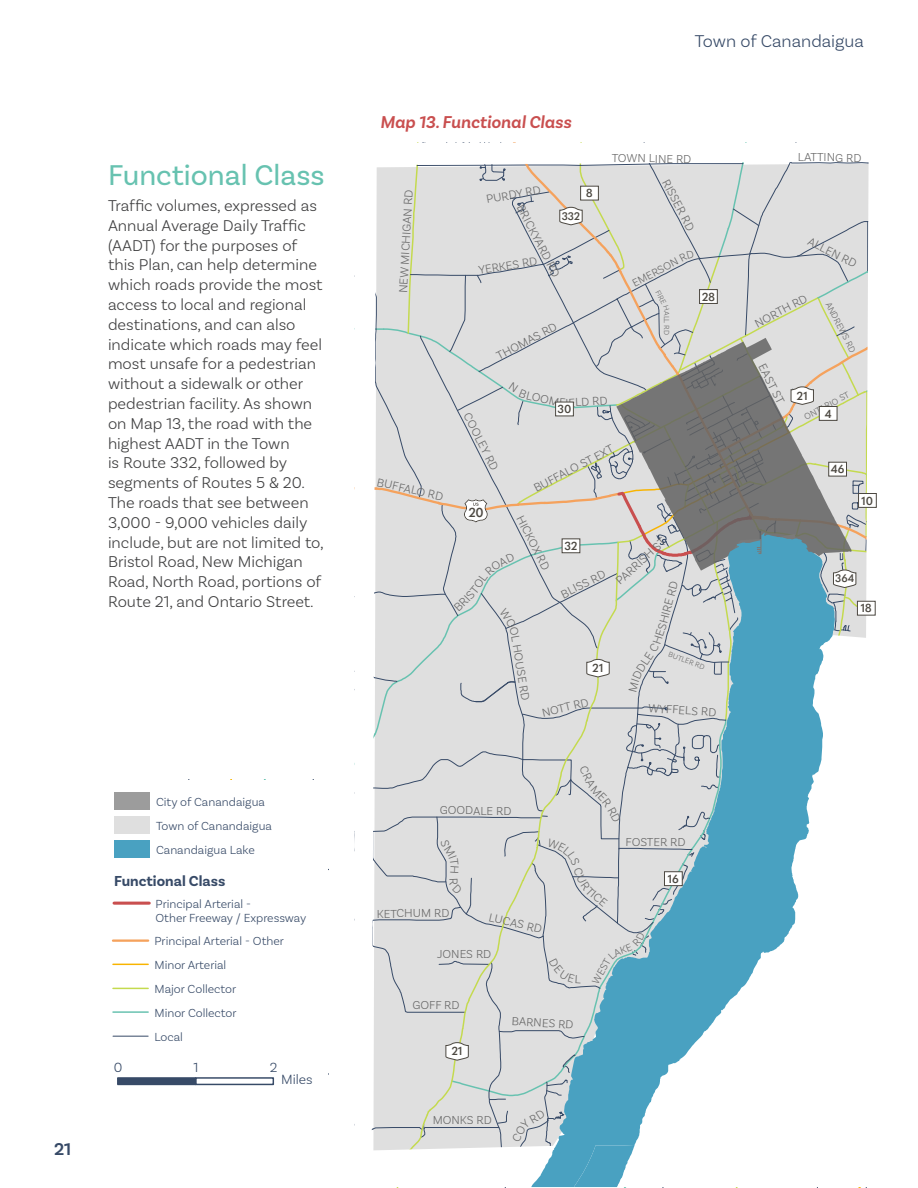
<style>
.page{position:relative;width:918px;height:1188px;background:#fff}
.page>*{position:absolute;margin:0;border:0;box-sizing:border-box;transform-origin:0 0}
.Heading_3{font:30px "Basic Sans";color:#67c2b0}
.t1{font:italic 600 18px "Basic Sans";color:#c94f4f}
.t2{font:300 18px "Basic Sans";color:#374a67}
.t3{font:600 18px "Basic Sans";color:#374a67}
.Body{font:300 16.5px/19.8px "Basic Sans";color:#3e3e3f}
.t4{font:700 15.15px "Basic Sans";color:#374a67}
.t5{font:300 14.1px "Basic Sans";color:#374a67}
.t6{font:600 12.9px "Quasimoda";color:#4c4841}
.t7{font:300 12.3px/23.9px "Basic Sans";color:#374a67}
.t8{font:300 12.15px "Basic Sans";letter-spacing:-.005em;color:#686868}
.t9{font:600 11.4px "Quasimoda";letter-spacing:.02em;color:#4c4841}
.t10{font:300 11.25px "Basic Sans";color:#686868}
.t11{font:600 10.8px "Quasimoda";letter-spacing:.02em;color:#4c4841}
.t12{font:300 9.3px "Basic Sans";color:#686868}
.t13{font:300 7.65px "Basic Sans";color:#686868}
</style>
<div class="page">
<div style="left:118px;top:1078px;width:78px;height:6px;background:#374a67"></div>
<div style="left:117px;top:1077px;width:79px;height:8px;border:1px solid #374a67"></div>
<div style="left:195px;top:1077px;width:79px;height:8px;border:1px solid #374a67"></div>
<div style="left:115px;top:793px;width:35px;height:17px;background:#9c9c9c"></div>
<div style="left:115px;top:817px;width:35px;height:17px;background:#dfdfdf"></div>
<div style="left:115px;top:841px;width:35px;height:17px;background:#49a1c1"></div>
<hr style="left:114px;top:902px;width:35px;height:3px;background:#c94f4f">
<hr style="left:113px;top:939px;width:35px;height:3px;background:#f5a25d">
<hr style="left:113px;top:964px;width:35px;height:1px;background:#f8b400">
<hr style="left:113px;top:988px;width:35px;height:1px;background:#c4da4e">
<hr style="left:113px;top:1011px;width:35px;height:2px;background:#67c2b0">
<hr style="left:113px;top:1036px;width:35px;height:1px;background:#374a67">
<svg style="left:354px;top:162px;width:523px;height:1025px"></svg>
<p class="Heading_3" style="left:108px;top:157px;width:218px">Functional Class</p>
<p class="Body" style="left:108px;top:195px;width:217px">Traffic volumes, expressed as<br>Annual Average Daily Traffic (AADT) for the purposes of this Plan, can help determine which roads provide the most access to local and regional destinations, and can also indicate which roads may feel most unsafe for a pedestrian without a sidewalk or other pedestrian facility. As shown on Map 13, the road with the highest AADT in the Town<br>is Route 332, followed by segments of Routes 5 &amp; 20.<br>The roads that see between<br>3,000 - 9,000 vehicles daily include, but are not limited to,<br>Bristol Road, New Michigan<br>Road, North Road, portions of<br>Route 21, and Ontario Street.</p>
<p class="t3" style="left:54px;top:1138px;width:19px">21</p>
<p class="t7" style="left:156px;top:790px;width:117px">City of Canandaigua<br>Town of Canandaigua<br>Canandaigua Lake</p>
<p class="t4" style="left:114px;top:872px;width:113px">Functional Class</p>
<p class="t7" style="left:156px;top:897px;width:152px;line-height:14px">Principal Arterial -<br>Other Freeway / Expressway</p>
<p class="t7" style="left:154px;top:929px;width:131px">Principal Arterial - Other<br>Minor Arterial<br>Major Collector<br>Minor Collector<br>Local</p>
<p class="t7" style="left:197px;top:894px;width:100px">Canandaigua Lake</p>
<p class="t4" style="left:155px;top:928px;width:113px">Functional Class</p>
<p class="t5" style="left:114px;top:1059px;width:10px">0</p>
<p class="t5" style="left:193px;top:1059px;width:6px">1</p>
<p class="t5" style="left:270px;top:1059px;width:9px">2</p>
<p class="t5" style="left:281px;top:1071px;width:33px">Miles</p>
<p class="t2" style="left:695px;top:30px;width:171px">Town of Canandaigua</p>
<p class="t1" style="left:380px;top:111px;width:193px">Map 13. Functional Class</p>
<p class="t8" style="left:396px;top:293px;width:105px;rotate:-87deg">NEW MICHIGAN RD</p>
<p class="t8" style="left:485px;top:192px;width:57px;rotate:-11deg">PURDY RD</p>
<p class="t9" style="left:586px;top:184px;width:8px">8</p>
<p class="t8" style="left:527px;top:202px;width:81px;rotate:63deg">BRICKYARD RD</p>
<p class="t11" style="left:562px;top:208px;width:20px">332</p>
<p class="t8" style="left:477px;top:263px;width:61px;rotate:-9deg">YERKES RD</p>
<p class="t8" style="left:494px;top:350px;width:68px;rotate:-28deg">THOMAS RD</p>
<p class="t9" style="left:516px;top:344px;width:15px">30</p>
<p class="t8" style="left:612px;top:150px;width:81px;rotate:1deg">TOWN LINE RD</p>
<p class="t8" style="left:672px;top:177px;width:58px;rotate:62deg">RISSER RD</p>
<p class="t10" style="left:630px;top:278px;width:61px;rotate:-28deg">EMERSON R</p>
<p class="t13" style="left:671px;top:311px;width:25px;rotate:90deg">ALL RD</p>
<p class="t9" style="left:702px;top:288px;width:14px">28</p>
<p class="t8" style="left:798px;top:150px;width:65px;rotate:1deg">LATTING RD</p>
<p class="t8" style="left:812px;top:234px;width:55px;rotate:27deg">ALLEN RD</p>
<p class="t8" style="left:752px;top:317px;width:59px;rotate:-27deg">NORTH RD</p>
<p class="t12" style="left:833px;top:300px;width:57px;rotate:63deg">ANDREWS RD</p>
<p class="t8" style="left:379px;top:475px;width:69px;rotate:13deg">BUFFALO RD</p>
<p class="t8" style="left:473px;top:410px;width:64px;rotate:63deg">COOLEY RD</p>
<p class="t6" style="left:469px;top:502px;width:17px">20</p>
<p class="t8" style="left:568px;top:395px;width:41px;rotate:-3deg">ELD RD</p>
<p class="t9" style="left:558px;top:400px;width:15px">30</p>
<p class="t8" style="left:531px;top:482px;width:90px;rotate:-27deg">BUFFALO ST EXT</p>
<p class="t9" style="left:523px;top:481px;width:14px">32</p>
<p class="t8" style="left:526px;top:513px;width:61px;rotate:63deg">HICKOX RD</p>
<p class="t9" style="left:564px;top:537px;width:14px">32</p>
<p class="t8" style="left:558px;top:589px;width:50px;rotate:-27deg">BLISS RD</p>
<p class="t9" style="left:593px;top:659px;width:12px">21</p>
<p class="t8" style="left:613px;top:577px;width:65px;rotate:-42deg">PARRISH ST</p>
<p class="t8" style="left:656px;top:621px;width:45px;rotate:-75deg">HIRE RD</p>
<p class="t13" style="left:670px;top:649px;width:40px;rotate:21deg">BUTLER RD</p>
<p class="t8" style="left:540px;top:706px;width:49px;rotate:-13deg">NOTT RD</p>
<p class="t8" style="left:649px;top:700px;width:70px;rotate:4deg">WYFFELS RD</p>
<p class="t8" style="left:440px;top:803px;width:73px">GOODALE RD</p>
<p class="t8" style="left:377px;top:906px;width:74px">KETCHUM RD</p>
<p class="t8" style="left:491px;top:910px;width:56px;rotate:13deg">LUCAS RD</p>
<p class="t8" style="left:437px;top:947px;width:56px">JONES RD</p>
<p class="t8" style="left:412px;top:998px;width:49px">GOFF RD</p>
<p class="t9" style="left:452px;top:1043px;width:12px">21</p>
<p class="t8" style="left:512px;top:1014px;width:64px;rotate:3deg">BARNES RD</p>
<p class="t8" style="left:433px;top:1113px;width:61px">MONKS RD</p>
<p class="t8" style="left:626px;top:834px;width:62px;rotate:1deg">FOSTER RD</p>
<p class="t9" style="left:668px;top:870px;width:13px">16</p>
<p class="t8" style="left:768px;top:361px;width:44px;rotate:63deg">EAST ST</p>
<p class="t9" style="left:797px;top:387px;width:12px">21</p>
<p class="t12" style="left:802px;top:412px;width:51px;rotate:-27deg">ONTARIO ST</p>
<p class="t9" style="left:825px;top:405px;width:8px">4</p>
<p class="t9" style="left:831px;top:460px;width:15px">46</p>
<p class="t9" style="left:862px;top:492px;width:13px">10</p>
<p class="t11" style="left:835px;top:570px;width:21px">364</p>
<p class="t9" style="left:861px;top:600px;width:12px">18</p>
</div>
